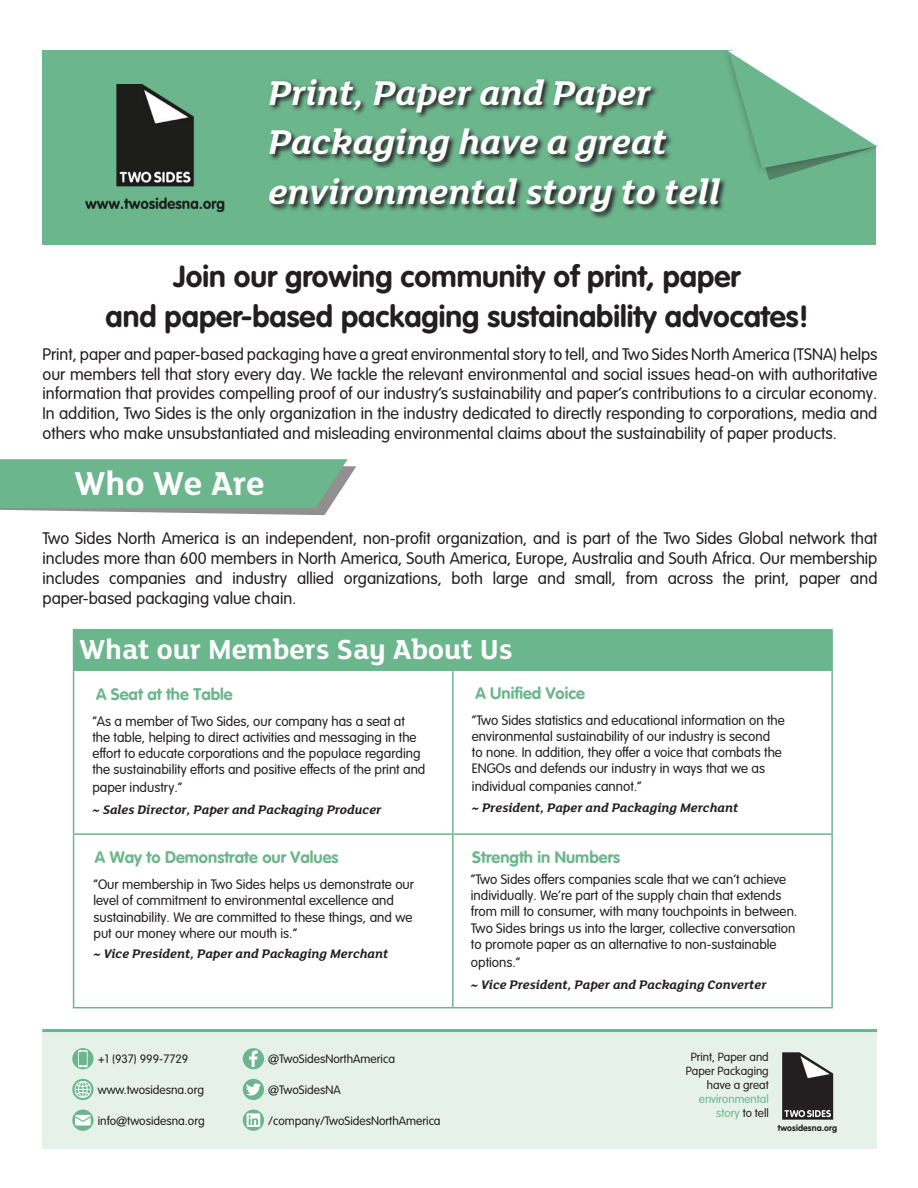
<style>
.page{position:relative;width:918px;height:1188px;background:#fff}
.page>*{position:absolute;margin:0;border:0;box-sizing:border-box;transform-origin:0 0}
.t1{font:italic 700 37.5px/49.5px "FS Lola";color:#fff}
.Page_Heading{font:700 36px "FS Lola";color:#fff}
.End_Notes{font:700 30px "VAG Rounded LT Pro";color:#231f20}
.Page_Heading-2{font:700 30px "FS Lola";color:#fff}
.Main_body{font:300 16.5px/19.8px "VAG Rounded LT Pro";color:#231f20;text-align:justify}
.End_Notes-2{font:300 16.5px/19.8px "VAG Rounded LT Pro";color:#231f20;text-align:justify}
.End_Notes-3{font:16.5px "VAG Rounded Bold";color:#6cb68d}
.End_Notes-4{font:300 13.5px/16.2px "VAG Rounded LT Pro";color:#231f20}
.End_Notes-5{font:italic 700 13.5px "FS Lola";color:#231f20}
.t2{font:300 12px "VAG Rounded LT Pro";color:#231f20}
.t3{font:300 11.7px/14px "VAG Rounded LT Pro";color:#231f20;text-align:right}
.t4{font:300 11.7px/14px "VAG Rounded LT Pro";color:#6cb68d;text-align:right}
.t5{font:700 8.7px "VAG Rounded LT Pro";letter-spacing:.01em;color:#231f20}
.s1{color:#231f20}
</style>
<div class="page">
<div style="left:43px;top:51px;width:833px;height:194px;background:#6cb68d"></div>
<svg style="left:269px;top:79px;width:457px;height:139px"></svg>
<div style="left:722px;top:44px;width:162px;height:132px;background:#6cb68d"></div>
<svg style="left:728px;top:44px;width:156px;height:136px"></svg>
<img style="left:85px;top:84px;width:140px;height:128px">
<div style="left:42px;top:1031px;width:835px;height:118px;background:#e6f2e9"></div>
<hr style="left:42px;top:1029px;width:835px;height:3px;background:#6cb68d">
<svg style="left:782px;top:1052px;width:51px;height:68px;background:#545252"></svg>
<svg style="left:72px;top:1048px;width:22px;height:21px"></svg>
<svg style="left:78px;top:1050px;width:10px;height:17px"></svg>
<div style="left:243px;top:1048px;width:21px;height:21px;background:#6cb68d;border-radius:50%"></div>
<svg style="left:249px;top:1051px;width:9px;height:16px"></svg>
<svg style="left:72px;top:1079px;width:22px;height:21px"></svg>
<svg style="left:74px;top:1081px;width:17px;height:17px"></svg>
<div style="left:243px;top:1079px;width:21px;height:21px;background:#6cb68d;border-radius:50%"></div>
<svg style="left:246px;top:1083px;width:15px;height:13px"></svg>
<svg style="left:72px;top:1110px;width:22px;height:21px"></svg>
<svg style="left:75px;top:1115px;width:16px;height:10px"></svg>
<svg style="left:243px;top:1110px;width:21px;height:21px"></svg>
<svg style="left:247px;top:1113px;width:13px;height:14px"></svg>
<svg style="left:0;top:459px;width:356px;height:56px;background:#7bb896"></svg>
<div style="left:74px;top:630px;width:758px;height:40px;background:#6cb68d"></div>
<hr style="left:73px;top:671px;width:1px;height:162px;background:#6cb68d">
<hr style="left:452px;top:671px;width:2px;height:162px;background:#6cb68d">
<hr style="left:831px;top:671px;width:2px;height:162px;background:#6cb68d">
<hr style="left:73px;top:833px;width:380px;height:2px;background:#6cb68d">
<hr style="left:73px;top:835px;width:1px;height:172px;background:#6cb68d">
<hr style="left:453px;top:833px;width:380px;height:2px;background:#6cb68d">
<hr style="left:452px;top:835px;width:2px;height:172px;background:#6cb68d">
<hr style="left:831px;top:835px;width:2px;height:172px;background:#6cb68d">
<hr style="left:73px;top:1007px;width:380px;height:1px;background:#6cb68d">
<hr style="left:453px;top:1007px;width:380px;height:1px;background:#6cb68d">
<hr style="left:73px;top:629px;width:380px;height:1px;background:#6cb68d">
<hr style="left:73px;top:630px;width:1px;height:39px;background:#6cb68d">
<hr style="left:453px;top:629px;width:380px;height:1px;background:#6cb68d">
<hr style="left:831px;top:630px;width:2px;height:39px;background:#6cb68d">
<hr style="left:73px;top:669px;width:380px;height:2px;background:#6cb68d">
<hr style="left:453px;top:669px;width:380px;height:2px;background:#6cb68d">
<h1 class="t1" style="left:269px;top:69px;width:453px">Print, Paper and Paper<br>Packaging have a great environmental story to tell</h1>
<p class="End_Notes" style="left:174px;top:257px;width:568px">Join our growing community of print, paper</p>
<p class="End_Notes" style="left:105px;top:297px;width:705px">and paper-based packaging sustainability advocates!</p>
<p class="Main_body" style="left:43px;top:345px;width:837px">Print, paper and paper-based packaging have a great environmental story to tell, and Two Sides North America (TSNA) helps our members tell that story every day. We tackle the relevant environmental and social issues head-on with authoritative information that provides compelling proof of our industry’s sustainability and paper’s contributions to a circular economy.<br>In addition, Two Sides is the only organization in the industry dedicated to directly responding to corporations, media and others who make unsubstantiated and misleading environmental claims about the sustainability of paper products.</p>
<p class="Page_Heading" style="left:74px;top:464px;width:192px">Who We Are</p>
<p class="End_Notes-2" style="left:43px;top:529px;width:837px">Two Sides North America is an independent, non-profit organization, and is part of the Two Sides Global network that includes more than 600 members in North America, South America, Europe, Australia and South Africa. Our membership includes companies and industry allied organizations, both large and small, from across the print, paper and paper-based packaging value chain.</p>
<p class="Page_Heading-2" style="left:80px;top:634px;width:435px">What our Members Say About Us</p>
<p class="End_Notes-3" style="left:96px;top:684px;width:138px">A Seat at the Table</p>
<p class="End_Notes-3" style="left:476px;top:683px;width:111px">A Unified Voice</p>
<p class="End_Notes-4" style="left:92px;top:713px;width:334px">“As a member of Two Sides, our company has a seat at the table, helping to direct activities and messaging in the effort to educate corporations and the populace regarding the sustainability efforts and positive effects of the print and</p>
<p class="End_Notes-4" style="left:92px;top:780px;width:91px">paper industry.”</p>
<p class="End_Notes-5" style="left:92px;top:803px;width:290px">~ Sales Director, Paper and Packaging Producer</p>
<p class="End_Notes-3" style="left:95px;top:848px;width:245px">A Way to Demonstrate our Values</p>
<p class="End_Notes-4" style="left:94px;top:877px;width:322px">“Our membership in Two Sides helps us demonstrate our level of commitment to environmental excellence and sustainability. We are committed to these things, and we put our money where our mouth is.”</p>
<p class="End_Notes-5" style="left:94px;top:947px;width:296px">~ Vice President, Paper and Packaging Merchant</p>
<p class="t2" style="left:98px;top:1052px;width:92px">+1 (937) 999-7729</p>
<p class="t2" style="left:268px;top:1052px;width:128px">@TwoSidesNorthAmerica</p>
<p class="t2" style="left:98px;top:1083px;width:108px">www.twosidesna.org</p>
<p class="t2" style="left:268px;top:1083px;width:74px">@TwoSidesNA</p>
<p class="t2" style="left:98px;top:1114px;width:109px">info@twosidesna.org</p>
<p class="t2" style="left:268px;top:1114px;width:174px">/company/TwoSidesNorthAmerica</p>
<p class="End_Notes-4" style="left:472px;top:712px;width:314px">“Two Sides statistics and educational information on the environmental sustainability of our industry is second<br>to none. In addition, they offer a voice that combats the ENGOs and defends our industry in ways that we as</p>
<p class="End_Notes-4" style="left:472px;top:779px;width:171px">individual companies cannot.”</p>
<p class="End_Notes-5" style="left:472px;top:800px;width:268px">~ President, Paper and Packaging Merchant</p>
<p class="End_Notes-3" style="left:472px;top:848px;width:149px">Strength in Numbers</p>
<p class="End_Notes-4" style="left:471px;top:872px;width:328px">“Two Sides offers companies scale that we can’t achieve individually. We’re part of the supply chain that extends from mill to consumer, with many touchpoints in between.<br>Two Sides brings us into the larger, collective conversation to promote paper as an alternative to non-sustainable</p>
<p class="End_Notes-4" style="left:471px;top:954px;width:51px">options.”</p>
<p class="End_Notes-5" style="left:471px;top:977px;width:297px">~ Vice President, Paper and Packaging Converter</p>
<p class="t3" style="left:686px;top:1051px;width:84px">Print, Paper and<br>Paper Packaging have a great</p>
<p class="t4" style="left:699px;top:1093px;width:71px">environmental story <span class="s1">to tell</span></p>
<p class="t5" style="left:778px;top:1123px;width:61px">twosidesna.org</p>
</div>
